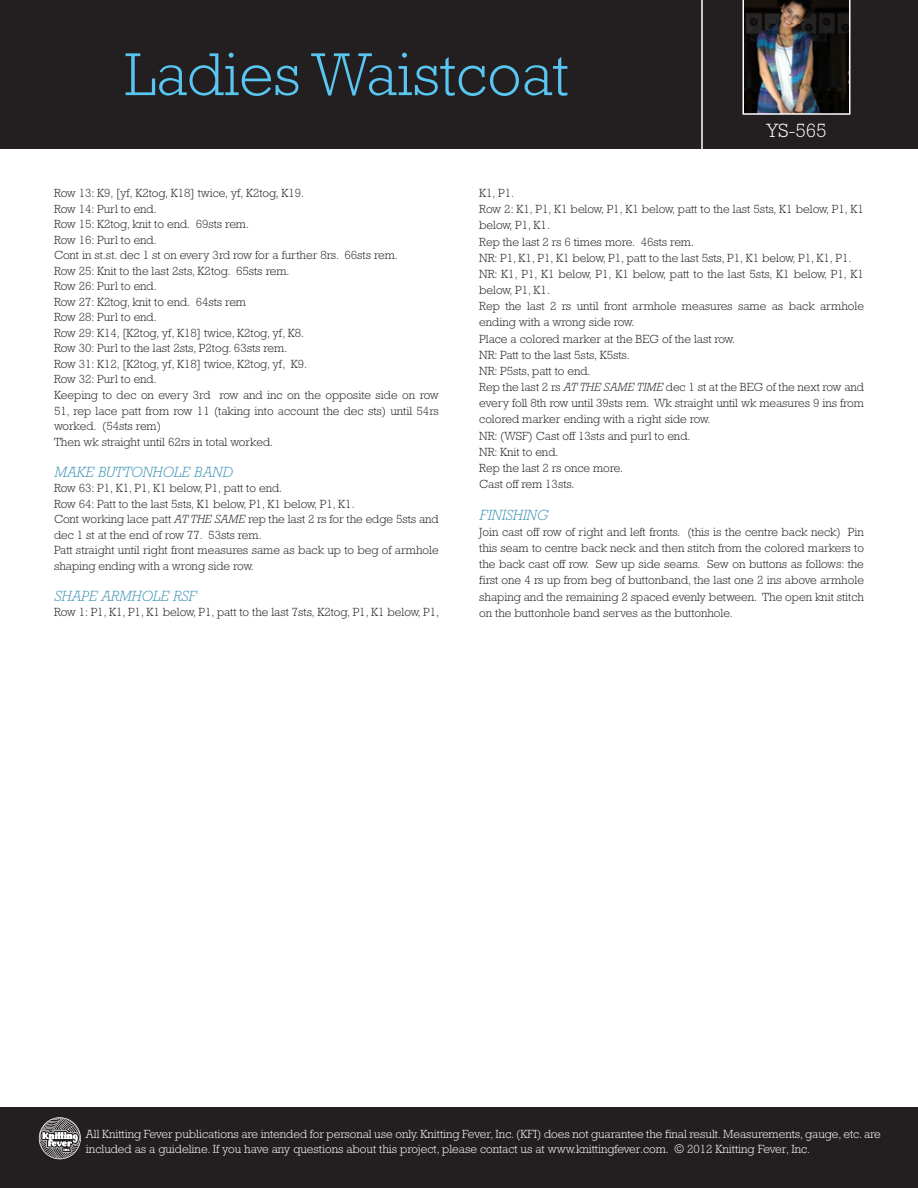
<style>
.page{position:relative;width:918px;height:1188px;background:#fff}
.page>*{position:absolute;margin:0;border:0;box-sizing:border-box;transform-origin:0 0}
.t1{font:300 61.5px "Rockwell Std";color:#59c6f1}
.t2{font:300 19.5px "Rockwell Std";color:#fff}
.t3{font:italic 300 15px "Rockwell Std";color:#4195b6}
.t4{font:300 12px/16.2px "Rockwell Std";color:#231f20}
.t5{font:300 12px/14.4px "Rockwell Std";color:#fff}
.s1{font-style:italic}
</style>
<div class="page">
<div style="left:0;top:1107px;width:918px;height:81px;background:#231f20"></div>
<div style="left:0;top:0;width:918px;height:148px;background:#231f20"></div>
<svg style="left:39px;top:1117px;width:42px;height:42px"></svg>
<img style="left:742px;top:0;width:108px;height:115px">
<hr style="left:701px;top:0;width:2px;height:150px;background:#fff">
<p class="t1" style="left:125px;top:39px;width:446px">Ladies Waistcoat</p>
<p class="t2" style="left:766px;top:119px;width:62px">YS-565</p>
<p class="t4" style="left:54px;top:185px;width:252px">Row 13: K9, [yf, K2tog, K18] twice, yf, K2tog, K19.</p>
<p class="t4" style="left:54px;top:200px;width:104px">Row 14: Purl to end.</p>
<p class="t4" style="left:54px;top:216px;width:197px">Row 15: K2tog, knit to end. 69sts rem.</p>
<p class="t4" style="left:54px;top:232px;width:104px">Row 16: Purl to end.</p>
<p class="t4" style="left:54px;top:247px;width:345px">Cont in st.st. dec 1 st on every 3rd row for a further 8rs. 66sts rem.</p>
<p class="t4" style="left:54px;top:263px;width:237px">Row 25: Knit to the last 2sts, K2tog. 65sts rem.</p>
<p class="t4" style="left:54px;top:278px;width:104px">Row 26: Purl to end.</p>
<p class="t4" style="left:54px;top:294px;width:194px">Row 27: K2tog, knit to end. 64sts rem</p>
<p class="t4" style="left:54px;top:309px;width:104px">Row 28: Purl to end.</p>
<p class="t4" style="left:54px;top:325px;width:252px">Row 29: K14, [K2tog, yf, K18] twice, K2tog, yf, K8.</p>
<p class="t4" style="left:54px;top:340px;width:235px">Row 30: Purl to the last 2sts, P2tog. 63sts rem.</p>
<p class="t4" style="left:54px;top:356px;width:255px">Row 31: K12, [K2tog, yf, K18] twice, K2tog, yf, K9.</p>
<p class="t4" style="left:54px;top:371px;width:104px">Row 32: Purl to end.</p>
<p class="t4" style="left:54px;top:387px;width:386px;line-height:15.6px;text-align:justify">Keeping to dec on every 3rd row and inc on the opposite side on row 51, rep lace patt from row 11 (taking into account the dec sts) until 54rs worked. (54sts rem)</p>
<p class="t4" style="left:54px;top:433px;width:221px">Then wk straight until 62rs in total worked.</p>
<p class="t3" style="left:54px;top:463px;width:180px">MAKE BUTTONHOLE BAND</p>
<p class="t4" style="left:54px;top:480px;width:230px">Row 63: P1, K1, P1, K1 below, P1, patt to end.</p>
<p class="t4" style="left:54px;top:496px;width:302px">Row 64: Patt to the last 5sts, K1 below, P1, K1 below, P1, K1.</p>
<p class="t4" style="left:54px;top:511px;width:386px;line-height:15.6px">Cont working lace patt <span class="s1">AT THE SAME</span> rep the last 2 rs for the edge 5sts and dec 1 st at the end of row 77. 53sts rem.</p>
<p class="t4" style="left:54px;top:542px;width:386px;line-height:15.6px">Patt straight until right front measures same as back up to beg of armhole shaping ending with a wrong side row.</p>
<p class="t3" style="left:54px;top:587px;width:144px">SHAPE ARMHOLE RSF</p>
<p class="t4" style="left:54px;top:604px;width:387px">Row 1: P1, K1, P1, K1 below, P1, patt to the last 7sts, K2tog, P1, K1 below, P1,</p>
<p class="t4" style="left:479px;top:185px;width:36px">K1, P1.</p>
<p class="t4" style="left:479px;top:201px;width:386px">Row 2: K1, P1, K1 below, P1, K1 below, patt to the last 5sts, K1 below, P1, K1 below, P1, K1.</p>
<p class="t4" style="left:479px;top:233px;width:216px">Rep the last 2 rs 6 times more. 46sts rem.</p>
<p class="t4" style="left:479px;top:250px;width:374px">NR: P1, K1, P1, K1 below, P1, patt to the last 5sts, P1, K1 below, P1, K1, P1.</p>
<p class="t4" style="left:479px;top:266px;width:386px">NR: K1, P1, K1 below, P1, K1 below, patt to the last 5sts, K1 below, P1, K1 below, P1, K1.</p>
<p class="t4" style="left:479px;top:298px;width:386px">Rep the last 2 rs until front armhole measures same as back armhole ending with a wrong side row.</p>
<p class="t4" style="left:479px;top:330px;width:257px">Place a colored marker at the BEG of the last row.</p>
<p class="t4" style="left:479px;top:347px;width:152px">NR: Patt to the last 5sts, K5sts.</p>
<p class="t4" style="left:479px;top:363px;width:113px">NR: P5sts, patt to end.</p>
<p class="t4" style="left:479px;top:379px;width:386px;text-align:justify">Rep the last 2 rs <span class="s1">AT THE SAME TIME</span> dec 1 st at the BEG of the next row and every foll 8th row until 39sts rem. Wk straight until wk measures 9 ins from colored marker ending with a right side row.</p>
<p class="t4" style="left:479px;top:427px;width:213px">NR: (WSF) Cast off 13sts and purl to end.</p>
<p class="t4" style="left:479px;top:443px;width:81px">NR: Knit to end.</p>
<p class="t4" style="left:479px;top:460px;width:146px">Rep the last 2 rs once more.</p>
<p class="t4" style="left:479px;top:476px;width:97px">Cast off rem 13sts.</p>
<p class="t3" style="left:479px;top:506px;width:70px">FINISHING</p>
<p class="t4" style="left:479px;top:524px;width:386px;text-align:justify">Join cast off row of right and left fronts. (this is the centre back neck) Pin this seam to centre back neck and then stitch from the colored markers to the back cast off row. Sew up side seams. Sew on buttons as follows: the first one 4 rs up from beg of buttonband, the last one 2 ins above armhole shaping and the remaining 2 spaced evenly between. The open knit stitch on the buttonhole band serves as the buttonhole.</p>
<p class="t5" style="left:86px;top:1127px;width:796px">All Knitting Fever publications are intended for personal use only. Knitting Fever, Inc. (KFI) does not guarantee the final result. Measurements, gauge, etc. are included as a guideline. If you have any questions about this project, please contact us at www.knittingfever.com. © 2012 Knitting Fever, Inc.</p>
</div>
